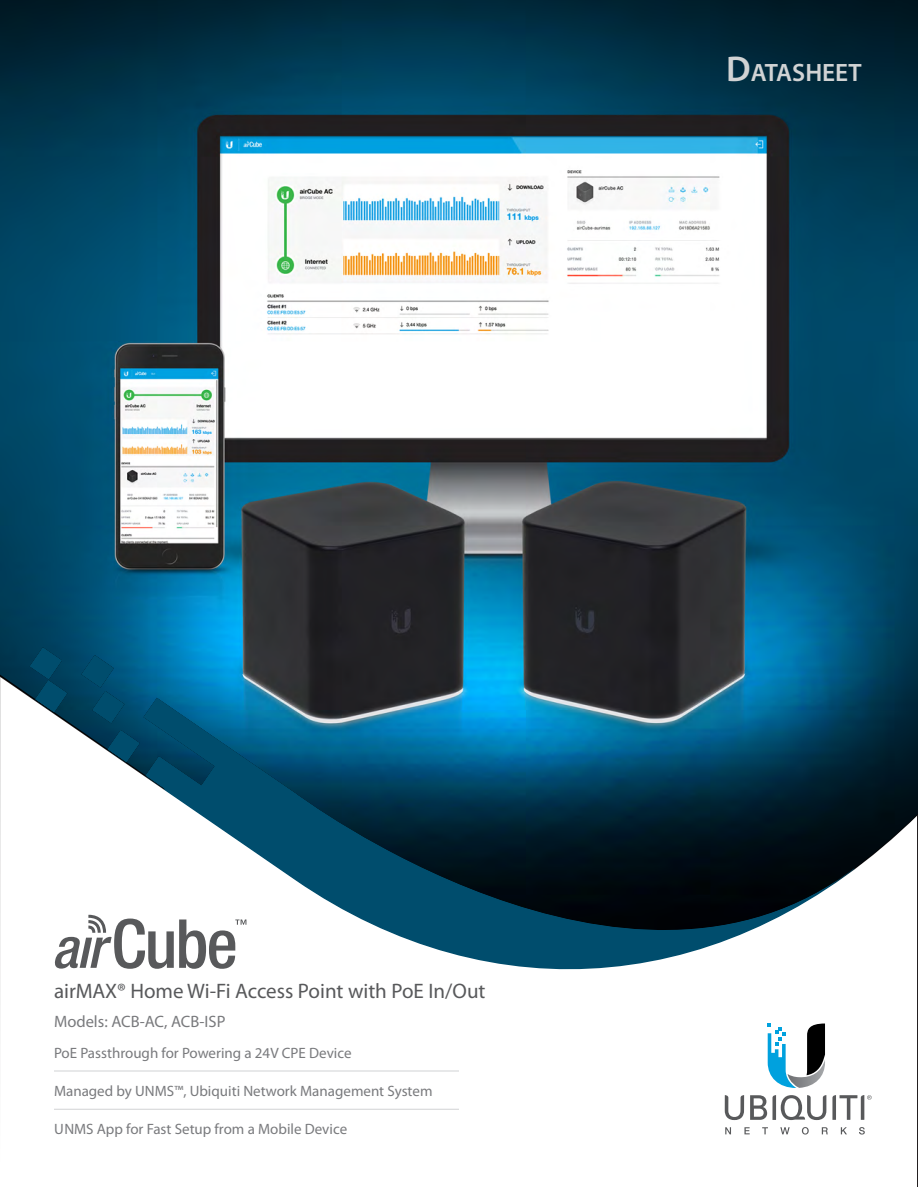
<style>
.page{position:relative;width:918px;height:1188px;background:#fff}
.page>*{position:absolute;margin:0;border:0;box-sizing:border-box;transform-origin:0 0}
.t1{font:600 25.2px "Myriad Pro";color:#d1d3d4}
.t2{font:21px "Myriad Pro";color:#58595b}
.t3{font:16.5px "Myriad Pro";color:#797a7d}
.t4{font:15px "Myriad Pro";color:#797a7d}
.s1{font-size:36px}
</style>
<div class="page">
<svg style="left:768px;top:1043px;width:57px;height:45px"></svg>
<svg style="left:725px;top:1095px;width:19px;height:25px"></svg>
<svg style="left:773px;top:1095px;width:53px;height:25px"></svg>
<svg style="left:750px;top:1095px;width:17px;height:25px"></svg>
<svg style="left:725px;top:1127px;width:6px;height:7px"></svg>
<svg style="left:744px;top:1127px;width:6px;height:7px"></svg>
<svg style="left:762px;top:1127px;width:6px;height:7px"></svg>
<svg style="left:780px;top:1127px;width:10px;height:7px"></svg>
<svg style="left:802px;top:1127px;width:7px;height:8px"></svg>
<svg style="left:822px;top:1127px;width:6px;height:7px"></svg>
<svg style="left:841px;top:1127px;width:6px;height:7px"></svg>
<svg style="left:859px;top:1127px;width:6px;height:8px"></svg>
<svg style="left:832px;top:1095px;width:40px;height:25px"></svg>
<img style="left:0;top:0;width:918px;height:932px">
<svg style="left:81px;top:655px;width:43px;height:69px;background:#00496a"></svg>
<svg style="left:108px;top:730px;width:32px;height:33px"></svg>
<svg style="left:144px;top:698px;width:711px;height:345px"></svg>
<svg style="left:30px;top:647px;width:37px;height:66px;background:#12506a"></svg>
<svg style="left:54px;top:915px;width:192px;height:54px"></svg>
<hr style="left:54px;top:1071px;width:405px;height:1px;background:#d1d3d4">
<hr style="left:54px;top:1109px;width:405px;height:1px;background:#d1d3d4">
<h1 class="t1" style="left:726px;top:57px;width:137px"><span class="s1">D</span>ATASHEET</h1>
<h2 class="t2" style="left:54px;top:978px;width:433px">airMAX® Home Wi-Fi Access Point with PoE In/Out</h2>
<p class="t3" style="left:54px;top:1011px;width:173px">Models: ACB-AC, ACB-ISP</p>
<p class="t4" style="left:54px;top:1043px;width:299px">PoE Passthrough for Powering a 24V CPE Device</p>
<p class="t4" style="left:54px;top:1081px;width:380px">Managed by UNMS™, Ubiquiti Network Management System</p>
<p class="t4" style="left:54px;top:1120px;width:295px">UNMS App for Fast Setup from a Mobile Device</p>
</div>
